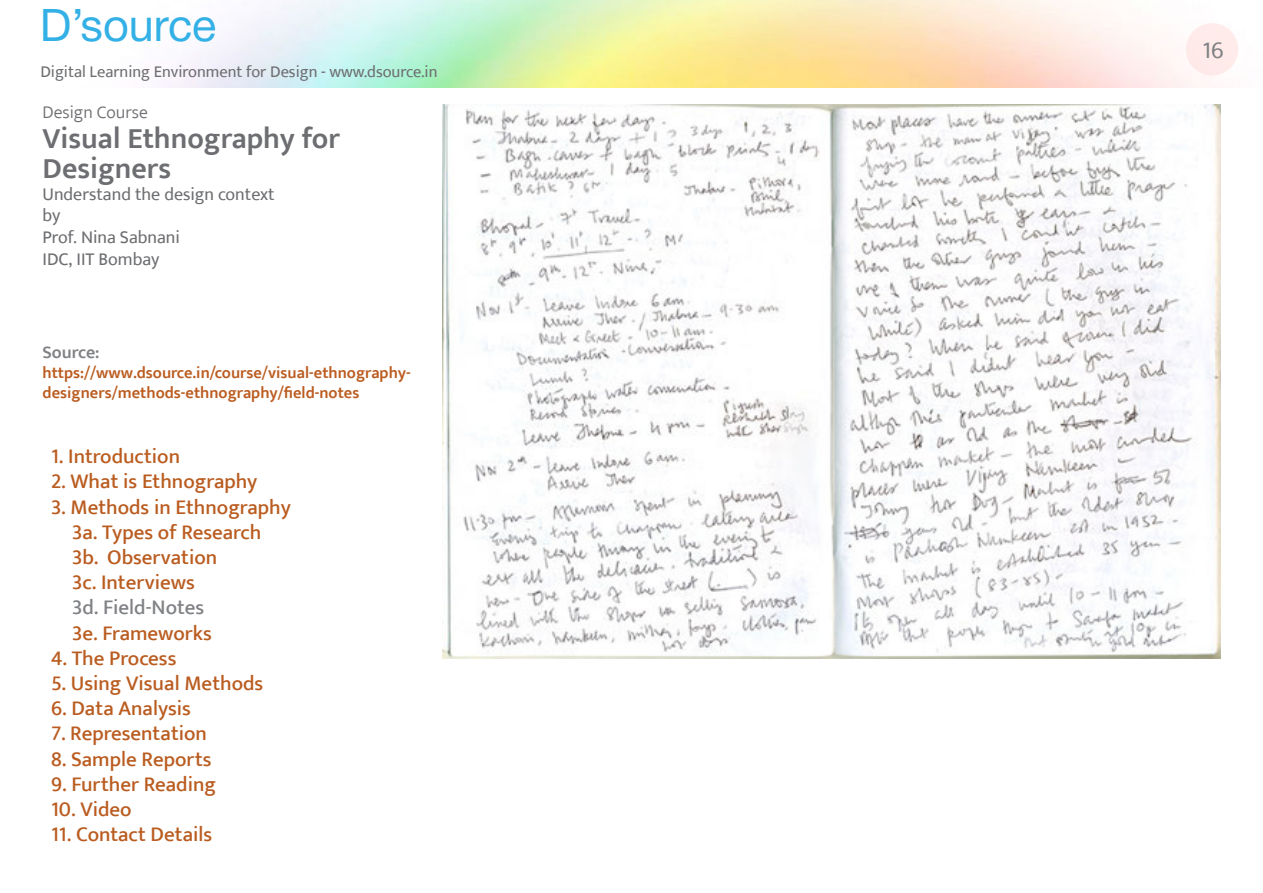
<style>
.page{position:relative;width:1263px;height:893px;background:#fff}
.page>*{position:absolute;margin:0;border:0;box-sizing:border-box;transform-origin:0 0}
.t1{font:45px "Helvetica Neue";color:#33b0e5}
.t2{font:600 30px/30px "Ek Mukta";color:#6d6e71}
.t3{font:24px "Ek Mukta";color:#808285}
.t4{font:500 21px/25.2px "Ek Mukta";color:#ba5c20}
.t5{font:500 21px "Ek Mukta";color:#808285}
.t6{font:18px/21.6px "Ek Mukta";color:#6d6e71}
.t7{font:300 18px "Ek Mukta";color:#6d6e71}
.t8{font:600 18px "Ek Mukta";color:#808285}
.t9{font:600 16.5px/19.8px "Ek Mukta";color:#bb5c20}
.t10{font:16.5px "Ek Mukta";color:#6d6e71}
</style>
<div class="page">
<div style="left:1186px;top:23px;width:52px;height:52px;background:#feeaea;border-radius:50%"></div>
<img style="left:442px;top:105px;width:778px;height:553px">
<h1 class="t1" style="left:40px;top:-7px;width:178px">D’source</h1>
<p class="t10" style="left:40px;top:62px;width:399px">Digital Learning Environment for Design - www.dsource.in</p>
<p class="t7" style="left:43px;top:101px;width:107px">Design Course</p>
<h2 class="t2" style="left:43px;top:123px;width:299px">Visual Ethnography for<br>Designers</h2>
<p class="t6" style="left:43px;top:183px;width:234px">Understand the design context by<br>Prof. Nina Sabnani<br>IDC, IIT Bombay</p>
<p class="t8" style="left:43px;top:342px;width:59px">Source:</p>
<p class="t9" style="left:43px;top:363px;width:370px">https://www.dsource.in/course/visual-ethnography&shy;designers/methods-ethnography/field-notes</p>
<p class="t4" style="left:51px;top:443px;width:131px">1. Introduction</p>
<p class="t4" style="left:51px;top:469px;width:208px">2. What is Ethnography</p>
<p class="t4" style="left:72px;top:494px;width:220px;text-indent:-21px">3. Methods in Ethnography<br>3a. Types of Research<br>3b. Observation<br>3c. Interviews</p>
<p class="t5" style="left:72px;top:595px;width:134px">3d. Field-Notes</p>
<p class="t4" style="left:72px;top:620px;width:141px">3e. Frameworks</p>
<p class="t4" style="left:51px;top:645px;width:127px">4. The Process</p>
<p class="t4" style="left:51px;top:670px;width:214px">5. Using Visual Methods</p>
<p class="t4" style="left:51px;top:695px;width:141px">6. Data Analysis</p>
<p class="t4" style="left:51px;top:721px;width:157px">7. Representation</p>
<p class="t4" style="left:51px;top:746px;width:162px">8. Sample Reports</p>
<p class="t4" style="left:51px;top:771px;width:166px">9. Further Reading</p>
<p class="t4" style="left:51px;top:796px;width:82px">10. Video</p>
<p class="t4" style="left:51px;top:821px;width:163px">11. Contact Details</p>
<p class="t3" style="left:1202px;top:35px;width:23px">16</p>
</div>
